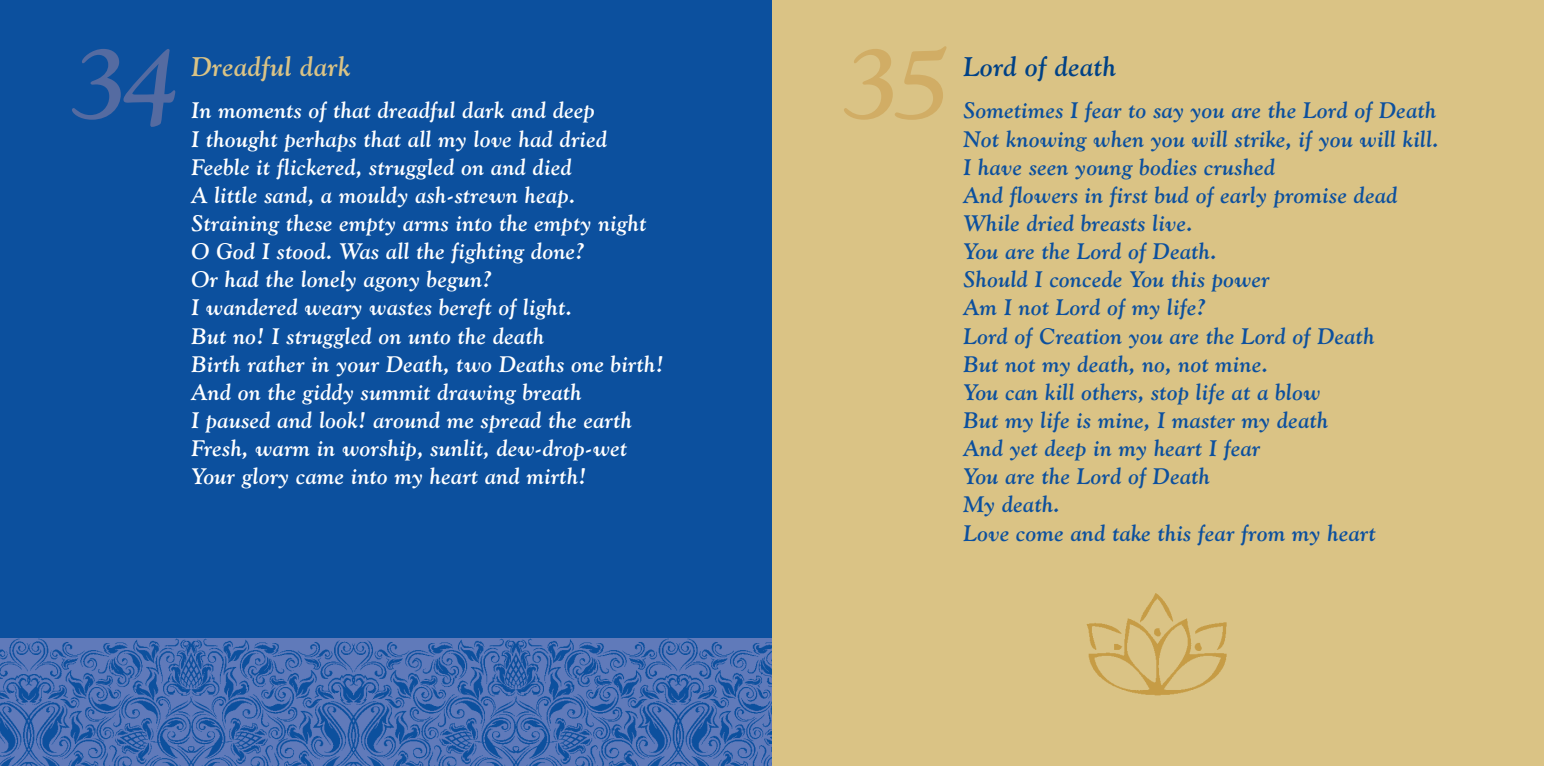
<style>
.page{position:relative;width:1544px;height:766px;background:#fff}
.page>*{position:absolute;margin:0;border:0;box-sizing:border-box;transform-origin:0 0}
.t1{font:italic 700 101.25px "Goudy Old Style BT";color:#556ba1}
.t2{font:italic 700 101.25px "Goudy Old Style BT";color:#d1ad65}
.t3{font:italic 700 27px "Goudy Old Style BT";letter-spacing:.02em;color:#dac385}
.t4{font:italic 700 27px "Goudy Old Style BT";letter-spacing:.02em;color:#004186}
.t5{font:italic 700 22.5px/28.1px "Goudy Old Style BT";letter-spacing:.02em;color:#fff}
.t6{font:italic 700 22.5px/28.1px "Goudy Old Style BT";letter-spacing:.02em;color:#0c509e}
</style>
<div class="page">
<div style="left:0;top:0;width:804px;height:765px;background:#0c509e"></div>
<img style="left:0;top:638px;width:772px;height:127px">
<div style="left:772px;top:0;width:771px;height:765px;background:#dac385"></div>
<img style="left:1086px;top:593px;width:141px;height:103px">
<h1 class="t2" style="left:846px;top:21px;width:106px">35</h1>
<h1 class="t1" style="left:74px;top:21px;width:106px">34</h1>
<p class="t4" style="left:963px;top:50px;width:154px">Lord of death</p>
<p class="t3" style="left:191px;top:50px;width:160px">Dreadful dark</p>
<p class="t5" style="left:191px;top:96px;width:474px">In moments of that dreadful dark and deep<br>I thought perhaps that all my love had dried Feeble it flickered, struggled on and died<br>A little sand, a mouldy ash-strewn heap.<br>Straining these empty arms into the empty night O God I stood. Was all the fighting done?<br>Or had the lonely agony begun?<br>I wandered weary wastes bereft of light.<br>But no! I struggled on unto the death<br>Birth rather in your Death, two Deaths one birth!<br>And on the giddy summit drawing breath<br>I paused and look! around me spread the earth Fresh, warm in worship, sunlit, dew-drop-wet Your glory came into my heart and mirth!</p>
<p class="t6" style="left:963px;top:96px;width:477px">Sometimes I fear to say you are the Lord of Death<br>Not knowing when you will strike, if you will kill.<br>I have seen young bodies crushed<br>And flowers in first bud of early promise dead<br>While dried breasts live.<br>You are the Lord of Death.<br>Should I concede You this power<br>Am I not Lord of my life?<br>Lord of Creation you are the Lord of Death<br>But not my death, no, not mine.<br>You can kill others, stop life at a blow<br>But my life is mine, I master my death<br>And yet deep in my heart I fear<br>You are the Lord of Death<br>My death.<br>Love come and take this fear from my heart</p>
</div>
